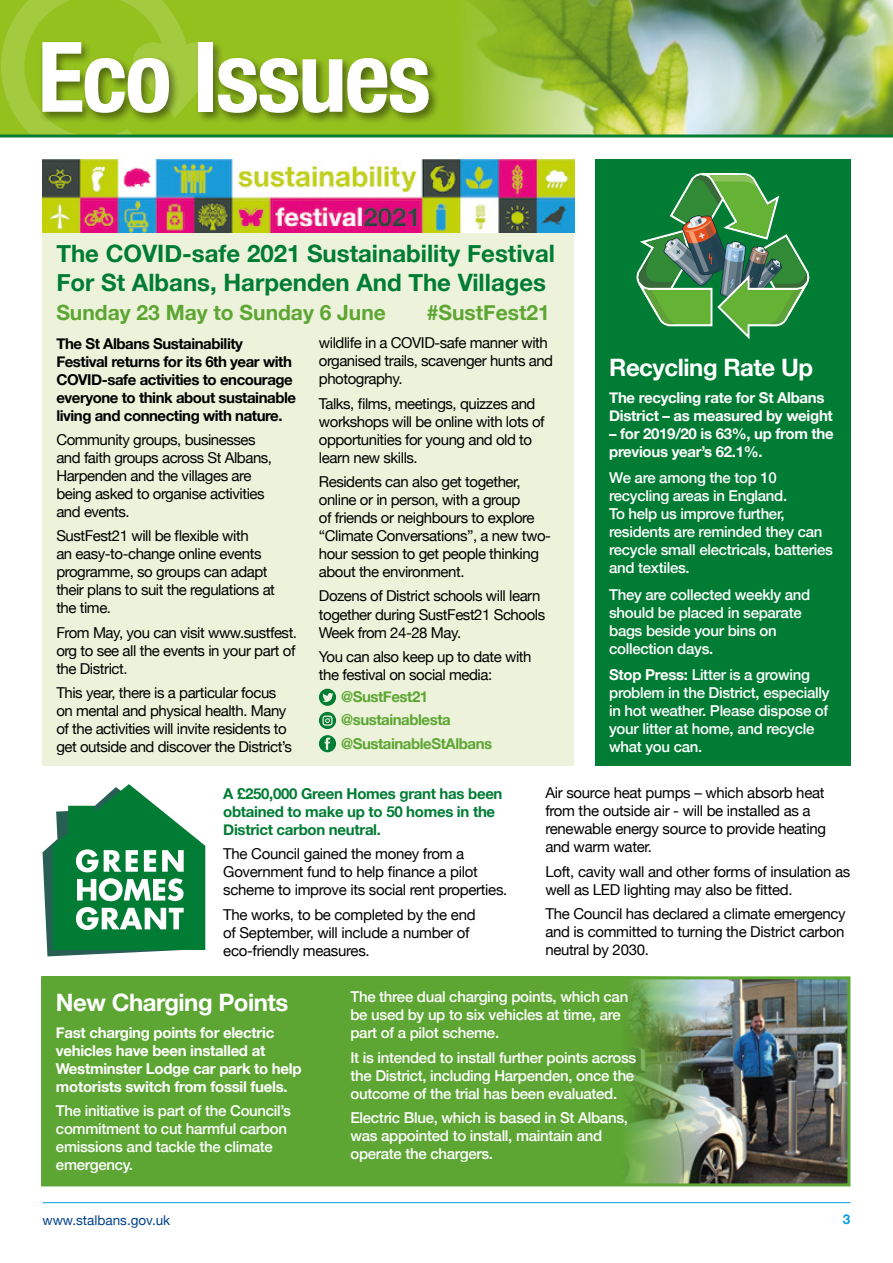
<style>
.page{position:relative;width:893px;height:1263px;background:#fff}
.page>*{position:absolute;margin:0;border:0;box-sizing:border-box;transform-origin:0 0}
.Big_heading{font:700 condensed 97.5px "Helvetica Neue";letter-spacing:-.025em;color:#fff}
.t1{font:700 24px/28.8px "Helvetica Neue";color:#007c34}
.t2{font:700 24px "Helvetica Neue";letter-spacing:-.02em;color:#fff}
.t3{font:700 21px "Helvetica Neue";color:#5da633}
.t4{font:15px/18px "Helvetica Neue";letter-spacing:-.03em;color:#000}
.t5{font:500 15px/18px "Helvetica Neue";letter-spacing:-.02em;color:#fff}
.t6{font:700 15px/18px "Helvetica Neue";letter-spacing:-.02em;color:#fff}
.t7{font:700 15px/18px "Helvetica Neue";letter-spacing:-.03em;color:#000}
.t8{font:700 15px/18px "Helvetica Neue";letter-spacing:-.02em;color:#007c34}
.t9{font:700 15px "Helvetica Neue";letter-spacing:-.03em;color:#5da633}
.t10{font:13.5px "Helvetica Neue";color:#01428d}
.t11{font:700 13.5px "Helvetica Neue";color:#009fe3}
.s1{font-weight:700}
</style>
<div class="page">
<div style="left:595px;top:159px;width:255px;height:607px;background:#007c34"></div>
<div style="left:43px;top:232px;width:531px;height:534px;background:#ecf3da"></div>
<hr style="left:43px;top:1202px;width:807px;height:1px;background:#009fe3">
<img style="left:655px;top:0;width:238px;height:135px">
<svg style="left:0;top:0;width:655px;height:135px;background:#94ba34"></svg>
<svg style="left:1px;top:0;width:220px;height:160px"></svg>
<div style="left:39px;top:40px;width:401px;height:84px;background:#000;opacity:.45"></div>
<hr style="left:0;top:135px;width:893px;height:3px;background:#007c34">
<div style="left:43px;top:976px;width:563px;height:209px;background:#5da633"></div>
<img style="left:712px;top:980px;width:134px;height:202px">
<img style="left:606px;top:980px;width:106px;height:202px">
<img style="left:43px;top:159px;width:531px;height:73px">
<svg style="left:43px;top:784px;width:162px;height:172px"></svg>
<div style="left:41px;top:976px;width:809px;height:210px;border:3px solid #5da633"></div>
<svg style="left:319px;top:712px;width:17px;height:17px"></svg>
<svg style="left:319px;top:689px;width:17px;height:17px"></svg>
<svg style="left:319px;top:735px;width:17px;height:17px"></svg>
<svg style="left:636px;top:173px;width:173px;height:166px"></svg>
<p class="Big_heading" style="left:38px;top:-4px;width:395px">Eco Issues</p>
<p class="t1" style="left:56px;top:240px;width:500px">The COVID-safe 2021 Sustainability Festival<br>For St Albans, Harpenden And The Villages</p>
<p class="t3" style="left:56px;top:296px;width:331px">Sunday 23 May to Sunday 6 June</p>
<p class="t3" style="left:427px;top:296px;width:124px">#SustFest21</p>
<p class="t7" style="left:56px;top:335px;width:241px">The St Albans Sustainability Festival returns for its 6th year with COVID-safe activities to encourage everyone to think about sustainable living and connecting with nature.</p>
<p class="t4" style="left:56px;top:432px;width:217px">Community groups, businesses and faith groups across St Albans,<br>Harpenden and the villages are being asked to organise activities and events.</p>
<p class="t4" style="left:56px;top:528px;width:220px">SustFest21 will be flexible with<br>an easy-to-change online events programme, so groups can adapt their plans to suit the regulations at the time.</p>
<p class="t4" style="left:56px;top:624px;width:242px;text-align:justify">From May, you can visit www.sustfest. org to see all the events in your part of the District.</p>
<p class="t4" style="left:56px;top:685px;width:237px">This year, there is a particular focus on mental and physical health. Many of the activities will invite residents to get outside and discover the District’s</p>
<p class="t4" style="left:319px;top:335px;width:236px">wildlife in a COVID-safe manner with organised trails, scavenger hunts and photography.</p>
<p class="t4" style="left:319px;top:395px;width:227px">Talks, films, meetings, quizzes and workshops will be online with lots of opportunities for young and old to learn new skills.</p>
<p class="t4" style="left:319px;top:474px;width:234px">Residents can also get together, online or in person, with a group<br>of friends or neighbours to explore “Climate Conversations”, a new two&shy;hour session to get people thinking about the environment.</p>
<p class="t4" style="left:319px;top:588px;width:228px">Dozens of District schools will learn together during SustFest21 Schools<br>Week from 24-28 May.</p>
<p class="t4" style="left:319px;top:648px;width:214px">You can also keep up to date with the festival on social media:</p>
<p class="t9" style="left:341px;top:685px;width:88px">@SustFest21</p>
<p class="t9" style="left:341px;top:708px;width:111px">@sustainablesta</p>
<p class="t9" style="left:341px;top:732px;width:152px">@SustainableStAlbans</p>
<p class="t2" style="left:609px;top:349px;width:205px">Recycling Rate Up</p>
<p class="t6" style="left:609px;top:389px;width:225px">The recycling rate for St Albans<br>District – as measured by weight</p>
<p class="t6" style="left:609px;top:425px;width:226px">– for 2019/20 is 63%, up from the previous year’s 62.1%.</p>
<p class="t5" style="left:609px;top:468px;width:225px">We are among the top 10 recycling areas in England.<br>To help us improve further, residents are reminded they can recycle small electricals, batteries and textiles.</p>
<p class="t5" style="left:609px;top:584px;width:203px">They are collected weekly and should be placed in separate bags beside your bins on collection days.</p>
<p class="t5" style="left:609px;top:665px;width:222px"><span class="s1">Stop Press:</span> Litter is a growing problem in the District, especially in hot weather. Please dispose of your litter at home, and recycle what you can.</p>
<p class="t8" style="left:223px;top:785px;width:281px">A £250,000 Green Homes grant has been obtained to make up to 50 homes in the<br>District carbon neutral.</p>
<p class="t4" style="left:223px;top:846px;width:286px">The Council gained the money from a<br>Government fund to help finance a pilot scheme to improve its social rent properties.</p>
<p class="t4" style="left:223px;top:906px;width:254px">The works, to be completed by the end of September, will include a number of eco-friendly measures.</p>
<p class="t4" style="left:545px;top:785px;width:282px">Air source heat pumps – which absorb heat from the outside air - will be installed as a renewable energy source to provide heating and warm water.</p>
<p class="t4" style="left:545px;top:863px;width:307px">Loft, cavity wall and other forms of insulation as well as LED lighting may also be fitted.</p>
<p class="t4" style="left:545px;top:906px;width:302px;text-align:justify">The Council has declared a climate emergency and is committed to turning the District carbon neutral by 2030.</p>
<p class="t2" style="left:56px;top:984px;width:234px">New Charging Points</p>
<p class="t6" style="left:56px;top:1023px;width:247px">Fast charging points for electric vehicles have been installed at Westminster Lodge car park to help motorists switch from fossil fuels.</p>
<p class="t5" style="left:56px;top:1100px;width:237px">The initiative is part of the Council’s commitment to cut harmful carbon emissions and tackle the climate emergency.</p>
<p class="t5" style="left:350px;top:987px;width:279px">The three dual charging points, which can be used by up to six vehicles at time, are part of a pilot scheme.</p>
<p class="t5" style="left:350px;top:1047px;width:287px">It is intended to install further points across the District, including Harpenden, once the outcome of the trial has been evaluated.</p>
<p class="t5" style="left:350px;top:1107px;width:279px">Electric Blue, which is based in St Albans, was appointed to install, maintain and operate the chargers.</p>
<p class="t10" style="left:43px;top:1210px;width:129px">www.stalbans.gov.uk</p>
<p class="t11" style="left:843px;top:1209px;width:9px">3</p>
</div>
